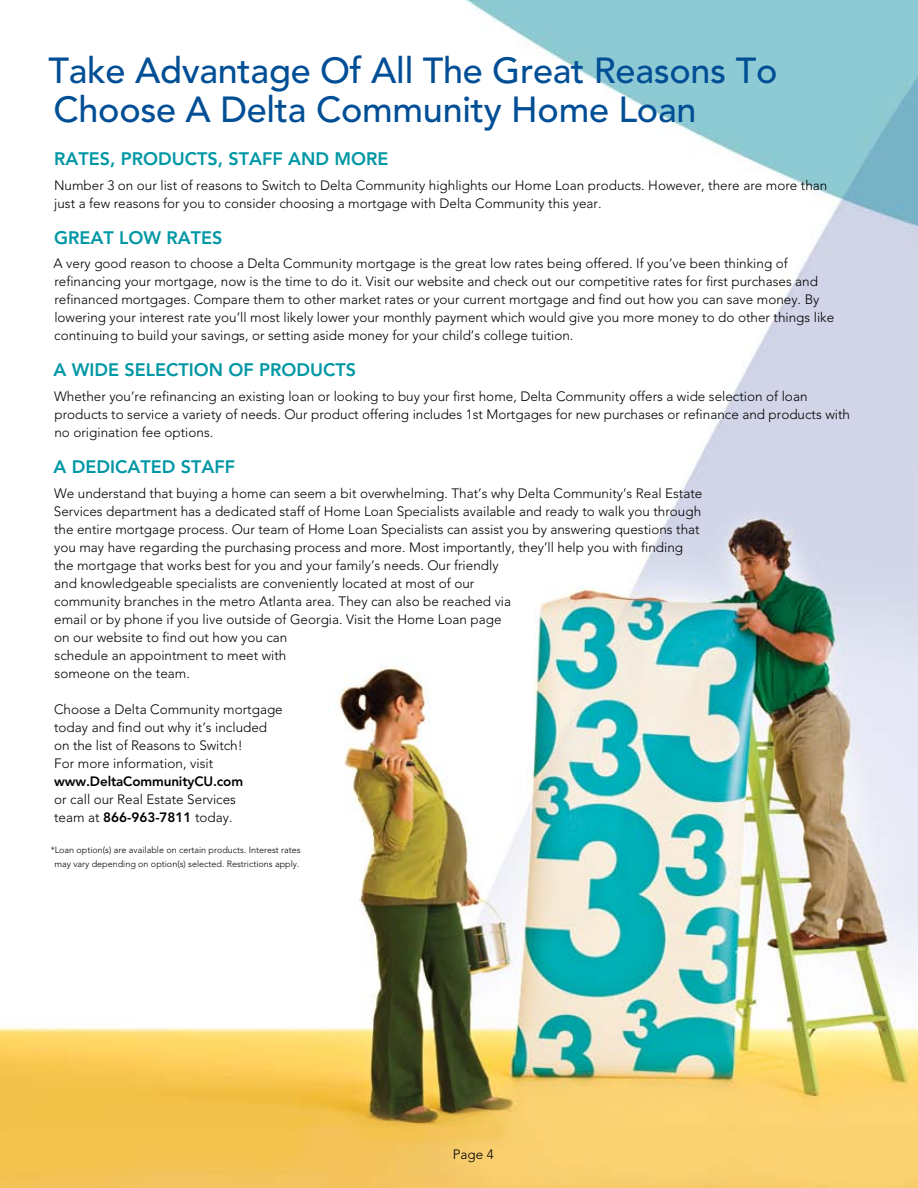
<style>
.page{position:relative;width:918px;height:1188px;background:#fff}
.page>*{position:absolute;margin:0;border:0;box-sizing:border-box;transform-origin:0 0}
.t1{font:500 36px/39px "Avenir";letter-spacing:-.01em;color:#004e95}
.t2{font:800 18px "Avenir";color:#0097a5}
.t3{font:300 13.5px/18px "Avenir";color:#000}
.t4{font:800 13.5px "Avenir";letter-spacing:-.01em;color:#000}
.t5{font:300 9px/13.5px "Avenir";color:#000;text-align:center}
.s1{font-weight:800}
</style>
<div class="page">
<img style="left:0;top:0;width:918px;height:1188px">
<h1 class="t1" style="left:48px;top:52px;width:731px">Take Advantage Of All The Great Reasons To<br>Choose A Delta Community Home Loan</h1>
<h2 class="t2" style="left:54px;top:148px;width:24px">RATES</h2>
<h2 class="t2" style="left:110px;top:148px;width:35px">, PRODUCTS</h2>
<h2 class="t2" style="left:218px;top:148px;width:147px">, STAFF AND MORE</h2>
<p class="t3" style="left:54px;top:176px;width:775px">Number 3 on our list of reasons to Switch to Delta Community highlights our Home Loan products. However, there are more than just a few reasons for you to consider choosing a mortgage with Delta Community this year.</p>
<h2 class="t2" style="left:54px;top:227px;width:27px">GREAT</h2>
<h2 class="t2" style="left:119px;top:227px;width:71px">LOW RATES</h2>
<p class="t3" style="left:54px;top:255px;width:782px">A very good reason to choose a Delta Community mortgage is the great low rates being offered. If you’ve been thinking of refinancing your mortgage, now is the time to do it. Visit our website and check out our competitive rates for first purchases and refinanced mortgages. Compare them to other market rates or your current mortgage and find out how you can save money. By lowering your interest rate you’ll most likely lower your monthly payment which would give you more money to do other things like continuing to build your savings, or setting aside money for your child’s college tuition.</p>
<h2 class="t2" style="left:54px;top:359px;width:47px">A WIDE</h2>
<h2 class="t2" style="left:125px;top:359px;width:22px">SELECTIO</h2>
<h2 class="t2" style="left:209px;top:359px;width:75px">N OF PRODUCTS</h2>
<p class="t3" style="left:54px;top:387px;width:798px">Whether you’re refinancing an existing loan or looking to buy your first home, Delta Community offers a wide selection of loan products to service a variety of needs. Our product offering includes 1st Mortgages for new purchases or refinance and products with no origination fee options.</p>
<h2 class="t2" style="left:54px;top:456px;width:44px">A DEDICATED</h2>
<h2 class="t2" style="left:181px;top:456px;width:56px">STAFF</h2>
<p class="t3" style="left:54px;top:484px;width:650px">We understand that buying a home can seem a bit overwhelming. That’s why Delta Community’s Real Estate Services department has a dedicated staff of Home Loan Specialists available and ready to walk you through the entire mortgage process. Our team of Home Loan Specialists can assist you by answering questions that you may have regarding the purchasing process and more. Most importantly, they’ll help you with finding the mortgage that works best for you and your family’s needs. Our friendly<br>and knowledgeable specialists are conveniently located at most of our<br>community branches in the metro Atlanta area. They can also be reached via<br>email or by phone if you live outside of Georgia. Visit the Home Loan page<br>on our website to find out how you can<br>schedule an appointment to meet with<br>someone on the team.</p>
<p class="t3" style="left:54px;top:700px;width:230px">Choose a Delta Community mortgage today and find out why it’s included on the list of Reasons to Switch!<br>For more information, visit</p>
<p class="t4" style="left:54px;top:773px;width:190px">WWW.DELTACOMMUNITYCU.COM</p>
<p class="t3" style="left:54px;top:790px;width:183px">or call our Real Estate Services team at <span class="s1">866-963-7811</span> today.</p>
<p class="t5" style="left:51px;top:843px;width:251px">*Loan option(s) are available on certain products. Interest rates may vary depending on option(s) selected. Restrictions apply.</p>
<p class="t3" style="left:453px;top:1145px;width:43px">Page 4</p>
</div>
